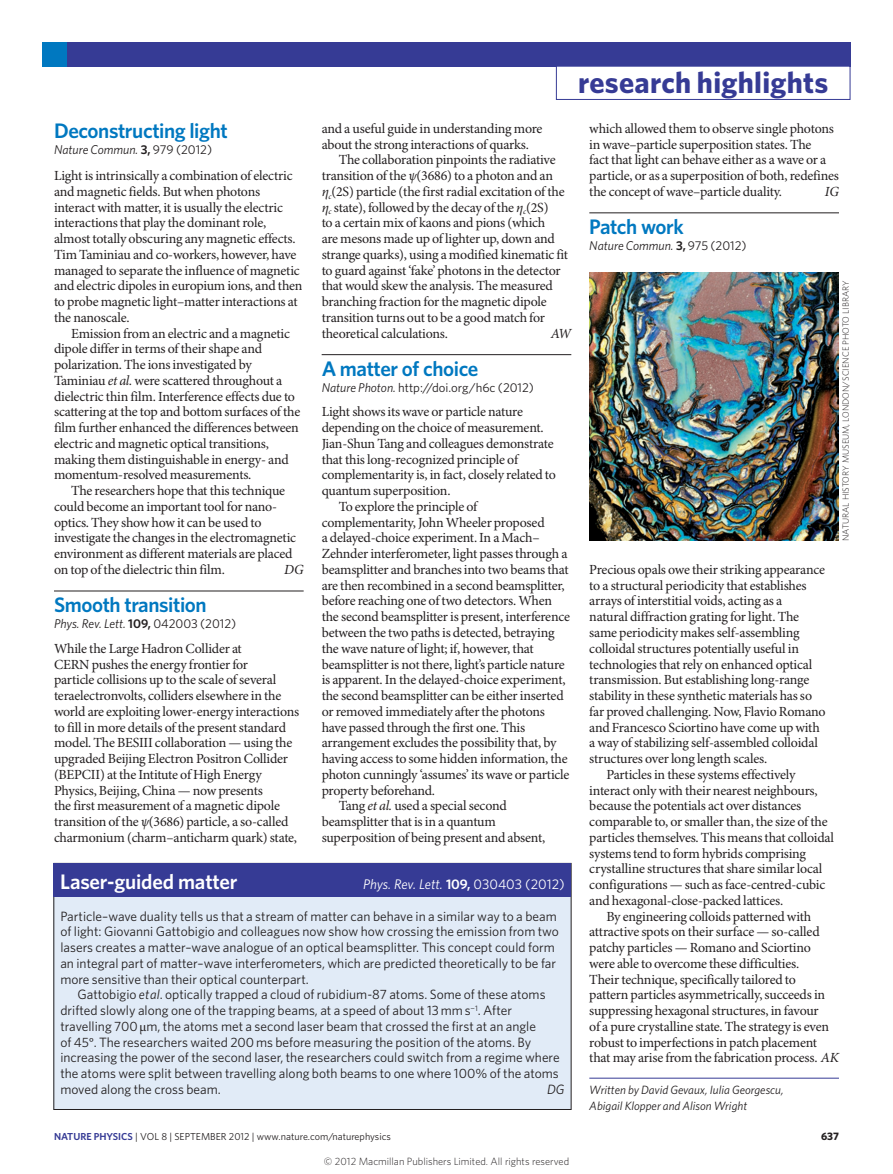
<style>
.page{position:relative;width:893px;height:1174px;background:#fff}
.page>*{position:absolute;margin:0;border:0;box-sizing:border-box;transform-origin:0 0}
.t1{font:700 30px "Whitney";letter-spacing:.01em;color:#363b95}
.Title_w_rule{font:600 21px "Whitney";letter-spacing:-.02em;color:#0078c0}
.Title{font:600 21px "Whitney";letter-spacing:-.02em;color:#0078c0}
.RH_box_title{font:600 21px "Whitney";letter-spacing:-.01em;color:#fff}
.Body_text{font:13.95px/15.8px "Minion Pro";letter-spacing:-.015em;color:#231f20}
.Body_first{font:13.95px/15.8px "Minion Pro";letter-spacing:-.015em;color:#231f20}
.RH_box_title-2{font:italic 13.95px "Whitney";letter-spacing:-.01em;color:#fff}
.Body_text-2{font:italic 13.95px "Minion Pro";color:#231f20}
.Box_body_text{font:13.5px/15.8px "Whitney";color:#231f20}
.Box_body_first{font:13.5px/15.8px "Whitney";color:#231f20}
.Box_body_text-2{font:italic 13.5px "Whitney";color:#231f20}
.Journal_DOI_ref{font:italic 12.75px "Whitney";color:#231f20}
.Journal_DOI_ref-2{font:12.75px "Whitney";color:#231f20}
.Author_information{font:italic 12px/15.8px "Whitney";color:#231f20}
.t2{font:700 10.8px "Whitney";color:#231f20}
.t3{font:300 10.5px "Whitney";color:#231f20}
.t4{font:10.2px "Whitney";color:#231f20}
.Picture_credit{font:300 9px "Whitney";color:#231f20}
.s1{font-weight:600;font-style:normal}
.s2{font-style:normal}
.s3{font-style:italic}
.s4{font-size:12.75px}
.s5{font-family:"Minion Pro"}
.s6{font-weight:600;color:#363b95}
</style>
<div class="page">
<div style="left:43px;top:43px;width:807px;height:24px;background:#363b95"></div>
<div style="left:43px;top:43px;width:24px;height:24px;background:#0078c0"></div>
<div style="left:556px;top:66px;width:294px;height:34px;border:1px solid #363b95"></div>
<hr style="left:54px;top:591px;width:250px;height:1px;background:#231f20">
<hr style="left:322px;top:354px;width:249px;height:1px;background:#231f20">
<hr style="left:589px;top:213px;width:250px;height:1px;background:#231f20">
<hr style="left:589px;top:1078px;width:250px;height:1px;background:#363b95">
<img style="left:589px;top:272px;width:249px;height:268px">
<div style="left:54px;top:863px;width:517px;height:246px;background:#e1ebf7"></div>
<div style="left:54px;top:863px;width:517px;height:34px;background:#363b95"></div>
<p class="t1" style="left:578px;top:62px;width:252px">research highlights</p>
<p class="Title" style="left:54px;top:117px;width:175px">Deconstructing light</p>
<p class="Journal_DOI_ref" style="left:54px;top:141px;width:160px">Nature Commun. <span class="s1">3,</span> <span class="s2">979 (2012)</span></p>
<p class="Body_first" style="left:54px;top:168px;width:250px">Light is intrinsically a combination of electric and magnetic fields. But when photons interact with matter, it is usually the electric interactions that play the dominant role, almost totally obscuring any magnetic effects.<br>Tim Taminiau and co-workers, however, have managed to separate the influence of magnetic and electric dipoles in europium ions, and then to probe magnetic light–matter interactions at the nanoscale.</p>
<p class="Body_text" style="left:54px;top:326px;width:248px;text-indent:17px">Emission from an electric and a magnetic dipole differ in terms of their shape and polarization. The ions investigated by Taminiau <span class="s3">et al.</span> were scattered throughout a dielectric thin film. Interference effects due to scattering at the top and bottom surfaces of the film further enhanced the differences between electric and magnetic optical transitions, making them distinguishable in energy- and momentum-resolved measurements.</p>
<p class="Body_text" style="left:54px;top:483px;width:244px;text-indent:17px">The researchers hope that this technique could become an important tool for nano&shy;optics. They show how it can be used to investigate the changes in the electromagnetic environment as different materials are placed on top of the dielectric thin film.</p>
<p class="Body_text-2" style="left:284px;top:561px;width:21px">DG</p>
<p class="Title_w_rule" style="left:54px;top:591px;width:154px">Smooth transition</p>
<p class="Journal_DOI_ref" style="left:54px;top:615px;width:184px">Phys. Rev. Lett. <span class="s1">109,</span> <span class="s2">042003 (2012)</span></p>
<p class="Body_first" style="left:54px;top:641px;width:247px">While the Large Hadron Collider at<br>CERN pushes the energy frontier for<br>particle collisions up to the scale of several teraelectronvolts, colliders elsewhere in the world are exploiting lower-energy interactions to fill in more details of the present standard model. The BESIII collaboration — using the upgraded Beijing Electron Positron Collider (BEPCII) at the Intitute of High Energy Physics, Beijing, China — now presents<br>the first measurement of a magnetic dipole transition of the <span class="s3">ψ</span>(3686) particle, a so-called charmonium (charm–anticharm quark) state,</p>
<p class="Body_first" style="left:322px;top:121px;width:222px">and a useful guide in understanding more about the strong interactions of quarks.</p>
<p class="Body_text" style="left:322px;top:152px;width:248px;text-indent:17px">The collaboration pinpoints the radiative transition of the <span class="s3">ψ</span>(3686) to a photon and an <span class="s3">η</span><sub>c</sub>(2S) particle (the first radial excitation of the <span class="s3">η</span><sub>c</sub> state), followed by the decay of the <span class="s3">η</span><sub>c</sub>(2S)<br>to a certain mix of kaons and pions (which<br>are mesons made up of lighter up, down and strange quarks), using a modified kinematic fit to guard against ‘fake’ photons in the detector that would skew the analysis. The measured branching fraction for the magnetic dipole transition turns out to be a good match for theoretical calculations.</p>
<p class="Body_text-2" style="left:551px;top:325px;width:22px">AW</p>
<p class="Title_w_rule" style="left:322px;top:355px;width:158px">A matter of choice</p>
<p class="Journal_DOI_ref-2" style="left:322px;top:379px;width:214px"><span class="s3">Nature Photon.</span> http://doi.org/h6c (2012)</p>
<p class="Body_first" style="left:322px;top:404px;width:236px">Light shows its wave or particle nature depending on the choice of measurement.<br>Jian-Shun Tang and colleagues demonstrate that this long-recognized principle of complementarity is, in fact, closely related to quantum superposition.</p>
<p class="Body_text" style="left:322px;top:499px;width:250px;text-indent:17px">To explore the principle of complementarity, John Wheeler proposed<br>a delayed-choice experiment. In a Mach– Zehnder interferometer, light passes through a beamsplitter and branches into two beams that are then recombined in a second beamsplitter, before reaching one of two detectors. When the second beamsplitter is present, interference between the two paths is detected, betraying the wave nature of light; if, however, that beamsplitter is no<span class="s4">t</span> there, light’s particle nature is apparent. In the delayed-choice experiment, the second beamsplitter can be either inserted or removed immediately after the photons have passed through the first one. This arrangement excludes the possibility that, by having access to some hidden information, the photon cunningly ‘assumes’ its wave or particle property beforehand.</p>
<p class="Body_text" style="left:322px;top:798px;width:225px;text-indent:17px">Tang <span class="s3">et al.</span> used a special second beamsplitter that is in a quantum superposition of being present and absent,</p>
<p class="RH_box_title" style="left:60px;top:867px;width:179px">Laser-guided matter</p>
<p class="RH_box_title-2" style="left:363px;top:874px;width:203px">Phys. Rev. Lett. <span class="s1">109,</span> <span class="s2">030403 (2012)</span></p>
<p class="Box_body_first" style="left:60px;top:907px;width:500px">Particle–wave duality tells us that a stream of matter can behave in a similar way to a beam of light: Giovanni Gattobigio and colleagues now show how crossing the emission from two lasers creates a matter–wave analogue of an optical beamsplitter. This concept could form an integral part of matter–wave interferometers, which are predicted theoretically to be far more sensitive than their optical counterpart.</p>
<p class="Box_body_text" style="left:60px;top:986px;width:501px;text-indent:17px">Gattobigio <span class="s3">et al</span>. optically trapped a cloud of rubidium-87 atoms. Some of these atoms drifted slowly along one of the trapping beams, at a speed of about 13 mm s<sup>−1</sup>. After travelling 700 <span class="s5">μ</span>m, the atoms met a second laser beam that crossed the first at an angle<br>of 45<span class="s5">°</span>. The researchers waited 200 ms before measuring the position of the atoms. By increasing the power of the second laser, the researchers could switch from a regime where the atoms were split between travelling along both beams to one where 100% of the atoms moved along the cross beam.</p>
<p class="Box_body_text-2" style="left:547px;top:1080px;width:19px">DG</p>
<p class="Body_text" style="left:589px;top:121px;width:251px">which allowed them to observe single photons in wave–particle superposition states. The<br>fact that light can behave either as a wave or a particle, or as a superposition of both, redefines the concept of wave–particle duality.</p>
<p class="Body_text-2" style="left:825px;top:183px;width:16px">IG</p>
<p class="Title_w_rule" style="left:589px;top:213px;width:96px">Patch work</p>
<p class="Journal_DOI_ref" style="left:589px;top:237px;width:159px">Nature Commun. <span class="s1">3,</span> <span class="s2">975 (2012)</span></p>
<p class="Picture_credit" style="left:840px;top:541px;width:262px;rotate:-90deg">NATURAL HISTORY MUSEUM, LONDON/SCIENCE PHOTO LIBRARY</p>
<p class="Body_first" style="left:589px;top:562px;width:238px">Precious opals owe their striking appearance to a structural periodicity that establishes arrays of interstitial voids, acting as a<br>natural diffraction grating for light. The same periodicity makes self-assembling colloidal structures potentially useful in technologies that rely on enhanced optical transmission. But establishing long-range stability in these synthetic materials has so far proved challenging. Now, Flavio Romano and Francesco Sciortino have come up with a way of stabilizing self-assembled colloidal structures over long length scales.</p>
<p class="Body_text" style="left:589px;top:767px;width:246px;text-indent:17px">Particles in these systems effectively interact only with their nearest neighbours, because the potentials act over distances comparable to, or smaller than, the size of the particles themselves. This means that colloidal systems tend to form hybrids comprising crystalline structures that share similar local configurations — such as face-centred-cubic and hexagonal-close-packed lattices.</p>
<p class="Body_text" style="left:589px;top:908px;width:251px;text-indent:17px">By engineering colloids patterned with attractive spots on their surface — so-called patchy particles — Romano and Sciortino were able to overcome these difficulties.<br>Their technique, specifically tailored to<br>pattern particles asymmetrically, succeeds in suppressing hexagonal structures, in favour<br>of a pure crystalline state. The strategy is even robust to imperfections in patch placement that may arise from the fabrication process. <span class="s3">AK</span></p>
<p class="Author_information" style="left:589px;top:1081px;width:196px">Written by David Gevaux, Iulia Georgescu,<br>Abigail Klopper and Alison Wright</p>
<p class="t4" style="left:54px;top:1129px;width:338px"><span class="s6">NATURE PHYSICS</span> | VOL 8 | SEPTEMBER 2012 | www.nature.com/naturephysics</p>
<p class="t2" style="left:821px;top:1129px;width:19px">637</p>
<p class="t3" style="left:324px;top:1154px;width:247px">© 2012 Macmillan Publishers Limited. All rights reserved</p>
</div>
